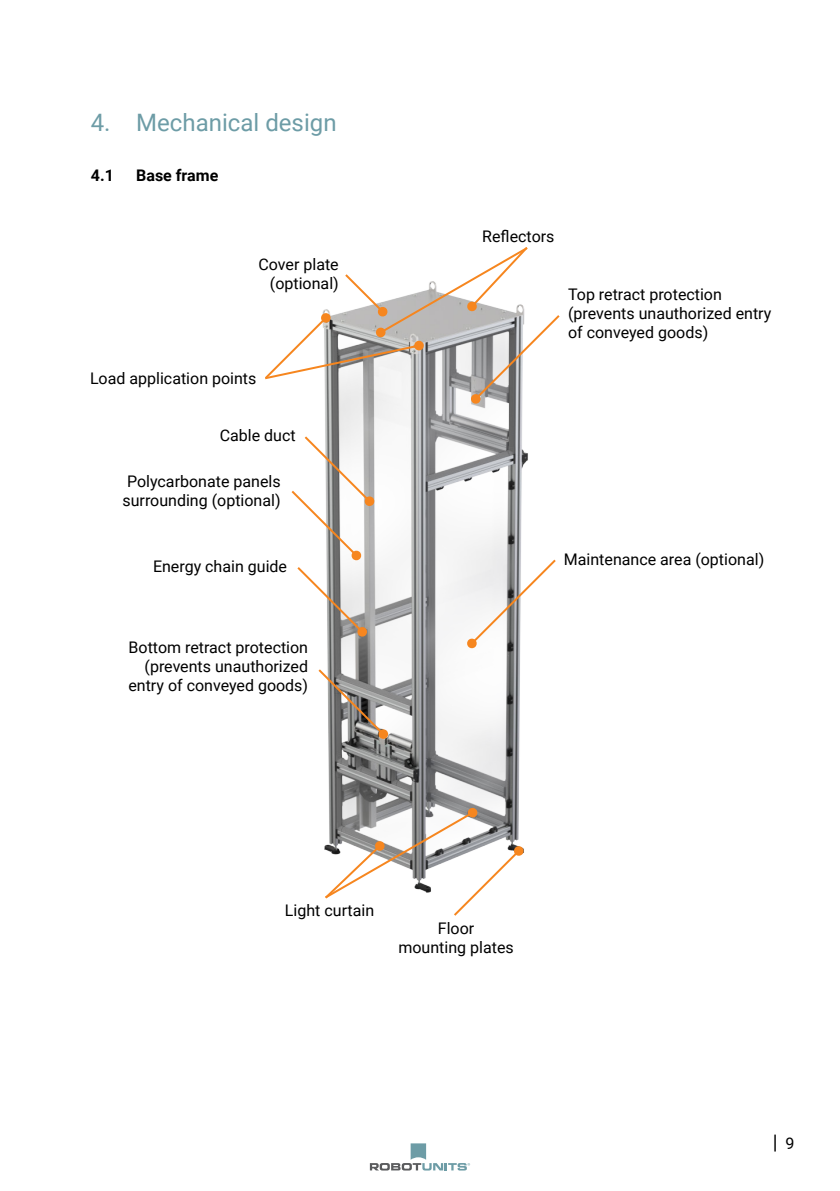
<style>
.page{position:relative;width:840px;height:1191px;background:#fff}
.page>*{position:absolute;margin:0;border:0;box-sizing:border-box;transform-origin:0 0}
.t1{font:24px "Roboto";color:#6d9ca6}
.t2{font:20px "Roboto";color:#000}
.t3{font:16px/19.2px "Roboto";color:#000;text-align:right}
.t4{font:700 16px "Roboto";color:#000}
.s1{font-size:16px}
</style>
<div class="page">
<svg style="left:369px;top:1143px;width:101px;height:27px"></svg>
<img style="left:325px;top:404px;width:203px;height:449px">
<svg style="left:291px;top:434px;width:83px;height:203px"></svg>
<svg style="left:318px;top:667px;width:70px;height:72px"></svg>
<svg style="left:324px;top:807px;width:199px;height:109px"></svg>
<svg style="left:466px;top:557px;width:90px;height:91px"></svg>
<svg style="left:265px;top:247px;width:295px;height:157px"></svg>
<h1 class="t1" style="left:91px;top:106px;width:247px">4. Mechanical design</h1>
<p class="t4" style="left:91px;top:165px;width:25px">4.1</p>
<p class="t4" style="left:136px;top:165px;width:84px">Base frame</p>
<p class="t3" style="left:258px;top:254px;width:82px">Cover plate (optional)</p>
<p class="t3" style="left:90px;top:368px;width:168px">Load application points</p>
<p class="t3" style="left:220px;top:425px;width:77px">Cable duct</p>
<p class="t3" style="left:122px;top:471px;width:159px;text-align:left">Polycarbonate panels surrounding (optional)</p>
<p class="t3" style="left:153px;top:556px;width:135px">Energy chain guide</p>
<p class="t3" style="left:128px;top:637px;width:181px">Bottom retract protection (prevents unauthorized entry of conveyed goods)</p>
<p class="t3" style="left:482px;top:226px;width:74px">Reflectors</p>
<p class="t3" style="left:567px;top:284px;width:205px;text-align:left">Top retract protection (prevents unauthorized entry of conveyed goods)</p>
<p class="t3" style="left:563px;top:549px;width:202px">Maintenance area (optional)</p>
<p class="t3" style="left:285px;top:900px;width:91px">Light curtain</p>
<p class="t3" style="left:398px;top:918px;width:117px;text-align:center">Floor<br>mounting plates</p>
<p class="t2" style="left:772px;top:1128px;width:23px">| <span class="s1">9</span></p>
</div>
